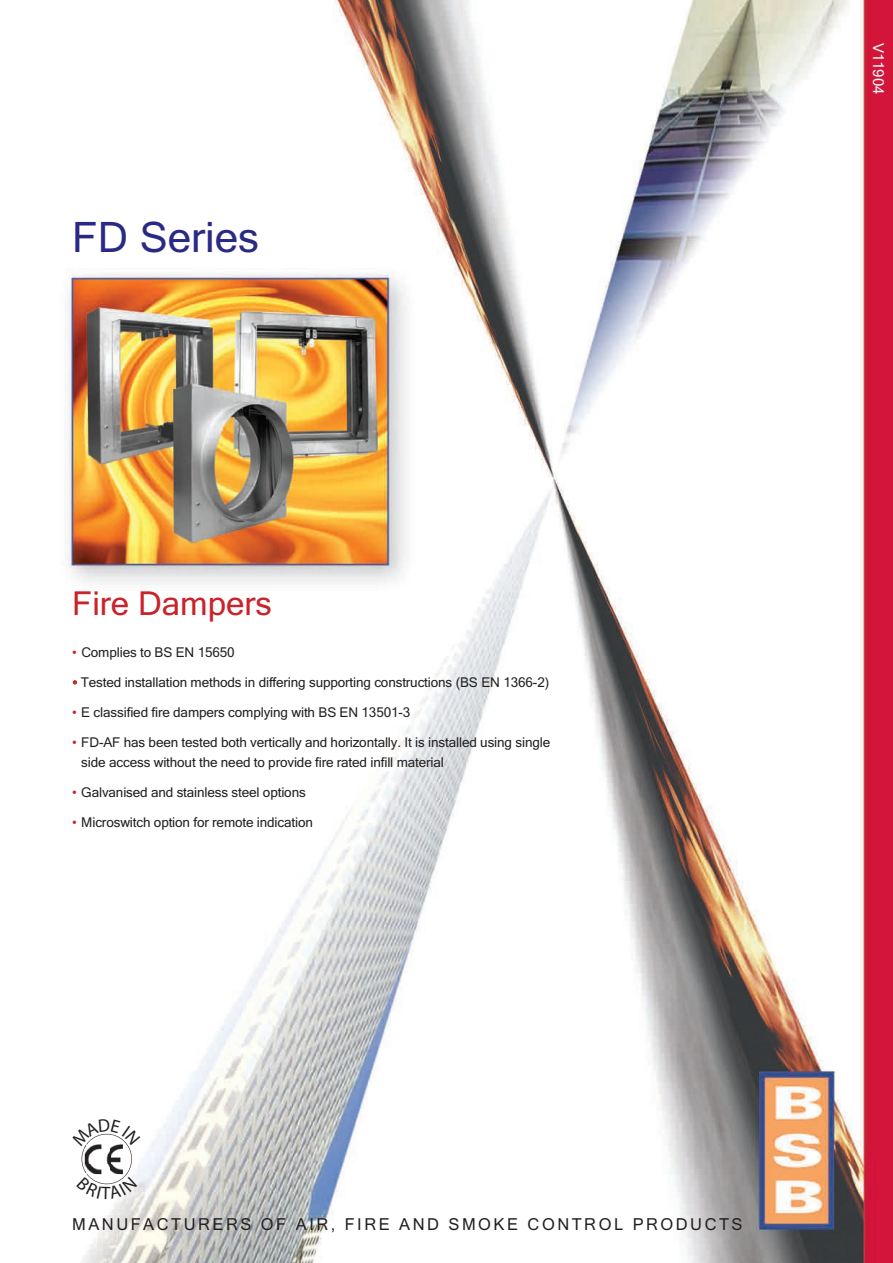
<style>
.page{position:relative;width:893px;height:1263px;background:#fff}
.page>*{position:absolute;margin:0;border:0;box-sizing:border-box;transform-origin:0 0}
.t1{font:42px "Microsoft Sans Serif";color:#2a2a86}
.t2{font:33px "Microsoft Sans Serif";color:#c8242b}
.t3{font:16.5px "Microsoft Sans Serif";letter-spacing:.15em;color:#231f20}
.t4{font:15px "Microsoft Sans Serif";color:#fff}
.t5{font:13.5px/19.5px "Microsoft Sans Serif";letter-spacing:-.01em;color:#231f20}
.s1{color:#c8242b}
</style>
<div class="page">
<img style="left:82px;top:0;width:811px;height:1263px">
<img style="left:66px;top:268px;width:350px;height:375px">
<svg style="left:81px;top:1119px;width:59px;height:80px"></svg>
<h1 class="t1" style="left:72px;top:213px;width:188px">FD Series</h1>
<h2 class="t2" style="left:72px;top:584px;width:201px">Fire Dampers</h2>
<p class="t5" style="left:72px;top:643px;width:164px"><span class="s1">•</span> Complies to BS EN 15650</p>
<p class="t5" style="left:73px;top:673px;width:478px"><span class="s1">•</span> Tested installation methods in differing supporting constructions (BS EN 1366-2)</p>
<p class="t5" style="left:72px;top:703px;width:340px"><span class="s1">•</span> E classified fire dampers complying with BS EN 13501-3</p>
<p class="t5" style="left:81px;top:733px;width:470px;text-indent:-9px"><span class="s1">•</span> FD-AF has been tested both vertically and horizontally. It is installed using single side access without the need to provide fire rated infill material</p>
<p class="t5" style="left:72px;top:782px;width:235px"><span class="s1">•</span> Galvanised and stainless steel options</p>
<p class="t5" style="left:72px;top:812px;width:242px"><span class="s1">•</span> Microswitch option for remote indication</p>
<p class="t4" style="left:887px;top:43px;width:53px;rotate:90deg">V11904</p>
<p class="t3" style="left:72px;top:1214px;width:672px">MANUFACTURERS OF AIR, FIRE AND SMOKE CONTROL PRODUCTS</p>
</div>
